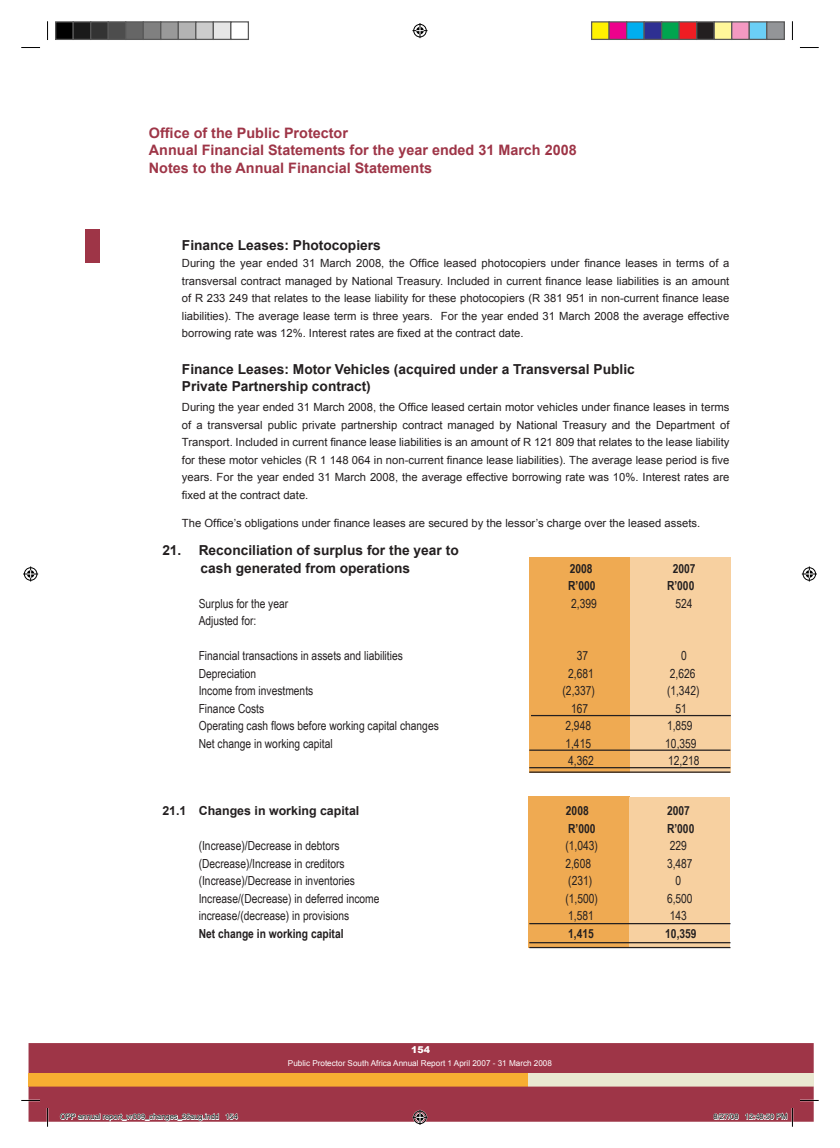
<style>
.page{position:relative;width:840px;height:1148px;background:#fff}
.page>*{position:absolute;margin:0;border:0;box-sizing:border-box;transform-origin:0 0}
.t1{font:700 14.38px/17.2px "Arial";color:#9e3547}
.t2{font:700 13.75px/17.5px "Arial";color:#231f20}
.t3{font:12.5px "Arial Narrow";color:#231f20}
.t4{font:700 12.5px "Arial Narrow";color:#231f20}
.t5{font:700 12.38px "Arial";color:#231f20}
.t6{font:11.25px/17.5px "Arial";color:#231f20;text-align:justify}
.t7{font:900 9.38px "Arial";color:#fff}
.t8{font:8.12px "Arial";color:#fff}
.t9{font:7.5px "Helvetica";color:#000}
</style>
<div class="page">
<div style="left:29px;top:1072px;width:498px;height:14px;background:#f7ae32"></div>
<div style="left:527px;top:1072px;width:286px;height:14px;background:#eae8d1"></div>
<div style="left:29px;top:1043px;width:784px;height:29px;background:#9e3547"></div>
<div style="left:85px;top:229px;width:15px;height:34px;background:#9e3547"></div>
<div style="left:529px;top:558px;width:101px;height:215px;background:#efaa52"></div>
<div style="left:630px;top:558px;width:100px;height:215px;background:#f7d0a0"></div>
<div style="left:528px;top:796px;width:101px;height:152px;background:#efaa52"></div>
<div style="left:629px;top:796px;width:100px;height:151px;background:#f7d0a0"></div>
<hr style="left:529px;top:749px;width:201px;height:1px;background:#231f20">
<hr style="left:529px;top:767px;width:201px;height:1px;background:#231f20">
<hr style="left:529px;top:771px;width:201px;height:1px;background:#231f20">
<hr style="left:529px;top:922px;width:201px;height:2px;background:#231f20">
<hr style="left:529px;top:942px;width:201px;height:1px;background:#231f20">
<hr style="left:529px;top:946px;width:201px;height:2px;background:#231f20">
<hr style="left:530px;top:715px;width:200px;height:1px;background:#231f20">
<svg style="left:21px;top:47px;width:19px;height:1px"></svg>
<svg style="left:799px;top:47px;width:19px;height:1px"></svg>
<svg style="left:47px;top:21px;width:1px;height:19px"></svg>
<svg style="left:791px;top:22px;width:1px;height:18px"></svg>
<svg style="left:412px;top:23px;width:15px;height:15px"></svg>
<svg style="left:23px;top:566px;width:15px;height:15px"></svg>
<svg style="left:801px;top:566px;width:15px;height:15px"></svg>
<div style="left:56px;top:22px;width:17px;height:17px;background:#000"></div>
<div style="left:55px;top:21px;width:19px;height:19px;border:1px solid #595959"></div>
<div style="left:73px;top:22px;width:18px;height:17px;background:#1a1a1a"></div>
<div style="left:72px;top:21px;width:19px;height:19px;border:1px solid #595959"></div>
<div style="left:91px;top:22px;width:17px;height:17px;background:#333"></div>
<div style="left:90px;top:21px;width:19px;height:19px;border:1px solid #595959"></div>
<div style="left:108px;top:22px;width:18px;height:17px;background:#4d4d4d"></div>
<div style="left:108px;top:21px;width:18px;height:19px;border:1px solid #595959"></div>
<div style="left:126px;top:22px;width:17px;height:17px;background:#666"></div>
<div style="left:125px;top:21px;width:19px;height:19px;border:1px solid #595959"></div>
<div style="left:143px;top:22px;width:18px;height:17px;background:#808080"></div>
<div style="left:142px;top:21px;width:19px;height:19px;border:1px solid #595959"></div>
<div style="left:161px;top:22px;width:17px;height:17px;background:#999"></div>
<div style="left:160px;top:21px;width:19px;height:19px;border:1px solid #595959"></div>
<div style="left:178px;top:22px;width:18px;height:17px;background:#b3b3b3"></div>
<div style="left:178px;top:21px;width:18px;height:19px;border:1px solid #595959"></div>
<div style="left:196px;top:22px;width:17px;height:17px;background:#ccc"></div>
<div style="left:195px;top:21px;width:19px;height:19px;border:1px solid #595959"></div>
<div style="left:213px;top:22px;width:18px;height:17px;background:#e6e6e6"></div>
<div style="left:212px;top:21px;width:19px;height:19px;border:1px solid #595959"></div>
<div style="left:230px;top:21px;width:19px;height:19px;border:1px solid #595959"></div>
<div style="left:591px;top:22px;width:17px;height:17px;background:#fff101"></div>
<div style="left:590px;top:21px;width:19px;height:19px;border:1px solid #595959"></div>
<div style="left:608px;top:22px;width:18px;height:17px;background:#ed028c"></div>
<div style="left:608px;top:21px;width:19px;height:19px;border:1px solid #595959"></div>
<div style="left:626px;top:22px;width:17px;height:17px;background:#00aeef"></div>
<div style="left:625px;top:21px;width:19px;height:19px;border:1px solid #595959"></div>
<div style="left:643px;top:22px;width:18px;height:17px;background:#2e3092"></div>
<div style="left:643px;top:21px;width:19px;height:19px;border:1px solid #595959"></div>
<div style="left:661px;top:22px;width:17px;height:17px;background:#00a54f"></div>
<div style="left:660px;top:21px;width:19px;height:19px;border:1px solid #595959"></div>
<div style="left:678px;top:22px;width:18px;height:17px;background:#ee1d23"></div>
<div style="left:678px;top:21px;width:19px;height:19px;border:1px solid #595959"></div>
<div style="left:696px;top:22px;width:17px;height:17px;background:#231f20"></div>
<div style="left:695px;top:21px;width:19px;height:19px;border:1px solid #595959"></div>
<div style="left:713px;top:22px;width:18px;height:17px;background:#fff79a"></div>
<div style="left:713px;top:21px;width:19px;height:19px;border:1px solid #595959"></div>
<div style="left:731px;top:22px;width:17px;height:17px;background:#f499c2"></div>
<div style="left:730px;top:21px;width:19px;height:19px;border:1px solid #595959"></div>
<div style="left:748px;top:22px;width:18px;height:17px;background:#6bcff6"></div>
<div style="left:748px;top:21px;width:19px;height:19px;border:1px solid #595959"></div>
<div style="left:766px;top:22px;width:17px;height:17px;background:#939598"></div>
<div style="left:765px;top:21px;width:19px;height:19px;border:1px solid #595959"></div>
<svg style="left:21px;top:1086px;width:797px;height:40px;background:#ad5663"></svg>
<p class="t1" style="left:149px;top:124px;width:429px">Office of the Public Protector<br>Annual financial Statements for the year ended 31 March 2008<br>Notes to the Annual financial Statements</p>
<p class="t2" style="left:182px;top:236px;width:200px">finance Leases: photocopiers</p>
<p class="t6" style="left:182px;top:255px;width:548px">During the year ended 31 March 2008, the Office leased photocopiers under finance leases in terms of a transversal contract managed by National Treasury. Included in current finance lease liabilities is an amount of R 233 249 that relates to the lease liability for these photocopiers (R 381 951 in non-current finance lease liabilities). The average lease term is three years. For the year ended 31 March 2008 the average effective borrowing rate was 12%. Interest rates are fixed at the contract date.</p>
<p class="t2" style="left:182px;top:360px;width:454px">finance Leases: Motor Vehicles (acquired under a transversal public private partnership contract)</p>
<p class="t6" style="left:182px;top:398px;width:548px">During the year ended 31 March 2008, the Office leased certain motor vehicles under finance leases in terms of a transversal public private partnership contract managed by National Treasury and the Department of Transport. Included in current finance lease liabilities is an amount of R 121 809 that relates to the lease liability for these motor vehicles (R 1 148 064 in non-current finance lease liabilities). The average lease period is five years. For the year ended 31 March 2008, the average effective borrowing rate was 10%. Interest rates are fixed at the contract date.</p>
<p class="t6" style="left:182px;top:514px;width:519px">The Office’s obligations under finance leases are secured by the lessor’s charge over the leased assets.</p>
<p class="t2" style="left:200px;top:541px;width:259px;text-indent:-38px">21. Reconciliation of surplus for the year to cash generated from operations</p>
<p class="t4" style="left:569px;top:561px;width:24px">2008</p>
<p class="t4" style="left:672px;top:561px;width:24px">2007</p>
<p class="t4" style="left:568px;top:578px;width:29px">R’000</p>
<p class="t4" style="left:666px;top:578px;width:29px">R’000</p>
<p class="t3" style="left:199px;top:596px;width:91px">Surplus for the year</p>
<p class="t3" style="left:571px;top:596px;width:27px">2,399</p>
<p class="t3" style="left:675px;top:596px;width:19px">524</p>
<p class="t3" style="left:199px;top:613px;width:59px">Adjusted for:</p>
<p class="t3" style="left:199px;top:648px;width:205px">Financial transactions in assets and liabilities</p>
<p class="t3" style="left:576px;top:648px;width:13px">37</p>
<p class="t3" style="left:681px;top:648px;width:7px">0</p>
<p class="t3" style="left:199px;top:666px;width:59px">Depreciation</p>
<p class="t3" style="left:568px;top:666px;width:27px">2,681</p>
<p class="t3" style="left:669px;top:666px;width:27px">2,626</p>
<p class="t3" style="left:199px;top:683px;width:116px">Income from investments</p>
<p class="t3" style="left:562px;top:683px;width:34px">(2,337)</p>
<p class="t3" style="left:666px;top:683px;width:34px">(1,342)</p>
<p class="t3" style="left:199px;top:701px;width:67px">Finance Costs</p>
<p class="t3" style="left:571px;top:701px;width:19px">167</p>
<p class="t3" style="left:675px;top:701px;width:13px">51</p>
<p class="t3" style="left:199px;top:718px;width:241px">Operating cash flows before working capital changes</p>
<p class="t3" style="left:565px;top:718px;width:27px">2,948</p>
<p class="t3" style="left:666px;top:718px;width:27px">1,859</p>
<p class="t3" style="left:199px;top:736px;width:135px">Net change in working capital</p>
<p class="t3" style="left:565px;top:736px;width:27px">1,415</p>
<p class="t3" style="left:665px;top:736px;width:33px">10,359</p>
<p class="t3" style="left:568px;top:753px;width:27px">4,362</p>
<p class="t3" style="left:667px;top:753px;width:33px">12,218</p>
<p class="t5" style="left:162px;top:804px;width:198px">21.1 Changes in working capital</p>
<p class="t4" style="left:565px;top:803px;width:24px">2008</p>
<p class="t4" style="left:666px;top:803px;width:24px">2007</p>
<p class="t4" style="left:568px;top:821px;width:29px">R’000</p>
<p class="t4" style="left:666px;top:821px;width:29px">R’000</p>
<p class="t3" style="left:199px;top:838px;width:142px">(Increase)/Decrease in debtors</p>
<p class="t3" style="left:565px;top:838px;width:34px">(1,043)</p>
<p class="t3" style="left:669px;top:838px;width:19px">229</p>
<p class="t3" style="left:199px;top:856px;width:147px">(Decrease)/Increase in creditors</p>
<p class="t3" style="left:565px;top:856px;width:27px">2,608</p>
<p class="t3" style="left:666px;top:856px;width:27px">3,487</p>
<p class="t3" style="left:199px;top:873px;width:158px">(Increase)/Decrease in inventories</p>
<p class="t3" style="left:568px;top:873px;width:25px">(231)</p>
<p class="t3" style="left:675px;top:873px;width:7px">0</p>
<p class="t3" style="left:199px;top:891px;width:182px">Increase/(Decrease) in deferred income</p>
<p class="t3" style="left:565px;top:891px;width:34px">(1,500)</p>
<p class="t3" style="left:666px;top:891px;width:27px">6,500</p>
<p class="t3" style="left:199px;top:908px;width:152px">increase/(decrease) in provisions</p>
<p class="t3" style="left:568px;top:908px;width:27px">1,581</p>
<p class="t3" style="left:669px;top:908px;width:19px">143</p>
<p class="t4" style="left:199px;top:926px;width:146px">Net change in working capital</p>
<p class="t4" style="left:568px;top:926px;width:27px">1,415</p>
<p class="t4" style="left:665px;top:926px;width:33px">10,359</p>
<p class="t7" style="left:411px;top:1044px;width:20px">154</p>
<p class="t8" style="left:288px;top:1058px;width:265px">Public Protector South Africa Annual Report 1 April 2007 - 31 March 2008</p>
<p class="t9" style="left:60px;top:1110px;width:179px">OPP annual report_vr009_changes_26aug.indd 154</p>
<p class="t9" style="left:713px;top:1110px;width:75px">8/27/08 12:48:50 PM</p>
</div>
